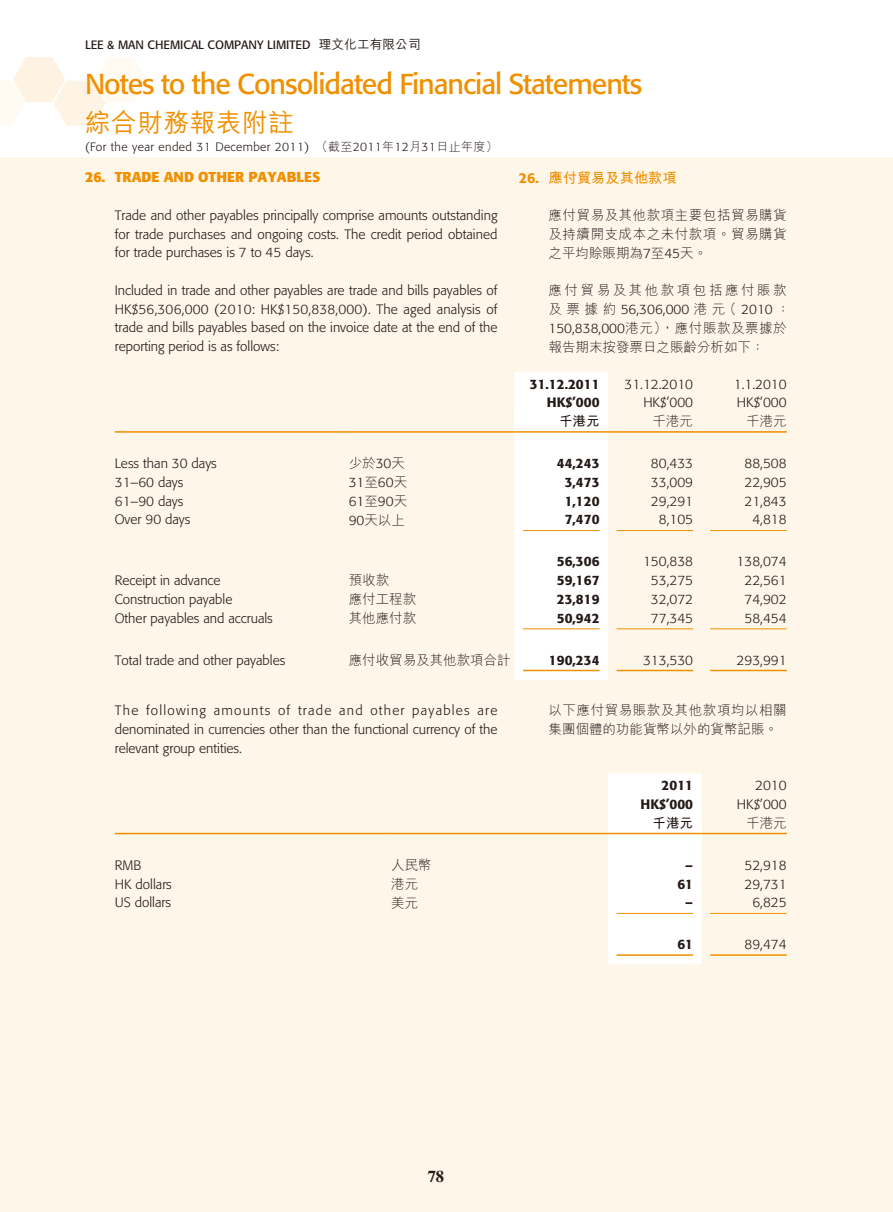
<style>
.page{position:relative;width:893px;height:1212px;background:#fff}
.page>*{position:absolute;margin:0;border:0;box-sizing:border-box;transform-origin:0 0}
.t1{font:28.5px "Formata";letter-spacing:-.035em;color:#f09000}
.t2{font:25.5px "M Hei HK Medium E Ten B5 H";letter-spacing:.03em;color:#f09000}
.t3{font:700 16.5px "Times LT Std";color:#231916}
.t4{font:700 14.25px "Formata";color:#f09000}
.t5{font:14.25px "M Hei HK Bold E Ten B5 H";color:#f09000}
.t6{font:300 13.5px/18.8px "Formata";color:#231916;text-align:justify}
.t7{font:13.5px/18.8px "M Hei HK Light E Ten B5 H";color:#231916;text-align:justify}
.t8{font:500 13.5px "Formata";color:#231916}
.t9{font:13.5px/18.8px "M Hei HK Light E Ten B5 H";letter-spacing:.04em;color:#231916}
.t10{font:13.5px "M Hei HK Light E Ten B5 H";letter-spacing:.19em;color:#231916}
.t11{font:13.5px "M Hei HK Bold E Ten B5 H";color:#231916}
.t12{font:300 12px "Formata";letter-spacing:.03em;color:#231916}
.t13{font:12px "Formata";color:#231916}
.s1{font-family:"M Hei HK Medium E Ten B5 H";font-size:12.75px}
.s2{font-family:"M Hei HK Light E Ten B5 H";font-weight:400}
.s3{font-family:"Formata";font-weight:500}
.s4{font-family:"Formata";font-weight:300}
</style>
<div class="page">
<div style="left:0;top:157px;width:893px;height:1055px;background:#fff6ea"></div>
<svg style="left:0;top:57px;width:146px;height:69px"></svg>
<div style="left:515px;top:372px;width:93px;height:308px;background:#fff"></div>
<div style="left:514px;top:409px;width:94px;height:19px;background:#fff"></div>
<hr style="left:115px;top:431px;width:234px;height:2px;background:#f09000">
<hr style="left:349px;top:431px;width:165px;height:2px;background:#f09000">
<hr style="left:514px;top:431px;width:94px;height:2px;background:#f09000">
<hr style="left:608px;top:431px;width:94px;height:2px;background:#f09000">
<hr style="left:702px;top:431px;width:85px;height:2px;background:#f09000">
<hr style="left:523px;top:530px;width:77px;height:1px;background:#f09000">
<hr style="left:617px;top:530px;width:76px;height:1px;background:#f09000">
<hr style="left:710px;top:530px;width:77px;height:1px;background:#f09000">
<hr style="left:523px;top:628px;width:77px;height:1px;background:#f09000">
<hr style="left:617px;top:628px;width:76px;height:1px;background:#f09000">
<hr style="left:710px;top:628px;width:77px;height:1px;background:#f09000">
<hr style="left:523px;top:670px;width:77px;height:1px;background:#f09000">
<hr style="left:617px;top:670px;width:76px;height:1px;background:#f09000">
<hr style="left:710px;top:670px;width:77px;height:1px;background:#f09000">
<div style="left:608px;top:774px;width:94px;height:190px;background:#fff"></div>
<div style="left:608px;top:811px;width:94px;height:19px;background:#fff"></div>
<hr style="left:115px;top:833px;width:276px;height:1px;background:#f09000">
<hr style="left:391px;top:833px;width:217px;height:1px;background:#f09000">
<hr style="left:608px;top:833px;width:94px;height:1px;background:#f09000">
<hr style="left:702px;top:833px;width:85px;height:1px;background:#f09000">
<hr style="left:617px;top:913px;width:76px;height:1px;background:#f09000">
<hr style="left:710px;top:913px;width:77px;height:1px;background:#f09000">
<hr style="left:617px;top:954px;width:76px;height:2px;background:#f09000">
<hr style="left:710px;top:954px;width:77px;height:2px;background:#f09000">
<p class="t13" style="left:85px;top:39px;width:337px">LEE &amp; MAN CHEMICAL COMPANY LIMITED <span class="s1">理文化工有限公司</span></p>
<h1 class="t1" style="left:85px;top:71px;width:559px">Notes to the Consolidated Financial Statements</h1>
<h2 class="t2" style="left:85px;top:112px;width:210px">綜合財務報表附註</h2>
<p class="t12" style="left:85px;top:141px;width:414px">(For the year ended 31 December 2011) <span class="s2">（截至</span>2011<span class="s2">年</span>12<span class="s2">月</span>31<span class="s2">日止年度）</span></p>
<p class="t4" style="left:85px;top:171px;width:237px">26. TRADE AND OTHER PAYABLES</p>
<p class="t6" style="left:115px;top:207px;width:384px">Trade and other payables principally comprise amounts outstanding for trade purchases and ongoing costs. The credit period obtained for trade purchases is 7 to 45 days.</p>
<p class="t6" style="left:115px;top:282px;width:384px">Included in trade and other payables are trade and bills payables of HK$56,306,000 (2010: HK$150,838,000). The aged analysis of trade and bills payables based on the invoice date at the end of the reporting period is as follows:</p>
<p class="t5" style="left:519px;top:172px;width:160px"><span class="s3">26.</span> 應付貿易及其他款項</p>
<p class="t7" style="left:549px;top:208px;width:240px">應付貿易及其他款項主要包括貿易購貨及持續開支成本之未付款項。貿易購貨之平均賒賬期為<span class="s4">7</span>至<span class="s4">45</span>天。</p>
<p class="t10" style="left:549px;top:285px;width:240px">應付貿易及其他款項包括應付賬款</p>
<p class="t6" style="left:549px;top:301px;width:243px"><span class="s2">及票據約</span> 56,306,000 <span class="s2">港元（</span> 2010 <span class="s2">：</span></p>
<p class="t7" style="left:549px;top:320px;width:240px"><span class="s4">150,838,000</span>港元），應付賬款及票據於報告期末按發票日之賬齡分析如下：</p>
<p class="t8" style="left:530px;top:378px;width:71px">31.12.2011</p>
<p class="t6" style="left:624px;top:375px;width:70px">31.12.2010</p>
<p class="t6" style="left:734px;top:375px;width:54px">1.1.2010</p>
<p class="t8" style="left:547px;top:397px;width:54px">HK$’000</p>
<p class="t6" style="left:643px;top:394px;width:51px">HK$’000</p>
<p class="t6" style="left:737px;top:394px;width:51px">HK$’000</p>
<p class="t11" style="left:559px;top:416px;width:42px">千港元</p>
<p class="t7" style="left:653px;top:414px;width:42px">千港元</p>
<p class="t7" style="left:746px;top:414px;width:42px">千港元</p>
<p class="t6" style="left:115px;top:455px;width:104px">Less than 30 days</p>
<p class="t7" style="left:349px;top:456px;width:58px">少於<span class="s4">30</span>天</p>
<p class="t8" style="left:557px;top:457px;width:44px">44,243</p>
<p class="t6" style="left:651px;top:455px;width:44px">80,433</p>
<p class="t6" style="left:744px;top:455px;width:44px">88,508</p>
<p class="t6" style="left:115px;top:474px;width:70px">31–60 days</p>
<p class="t6" style="left:349px;top:474px;width:60px">31<span class="s2">至</span>60<span class="s2">天</span></p>
<p class="t8" style="left:565px;top:476px;width:36px">3,473</p>
<p class="t6" style="left:651px;top:474px;width:44px">33,009</p>
<p class="t6" style="left:744px;top:474px;width:44px">22,905</p>
<p class="t6" style="left:115px;top:492px;width:70px">61–90 days</p>
<p class="t6" style="left:349px;top:493px;width:60px">61<span class="s2">至</span>90<span class="s2">天</span></p>
<p class="t8" style="left:565px;top:495px;width:36px">1,120</p>
<p class="t6" style="left:651px;top:492px;width:44px">29,291</p>
<p class="t6" style="left:744px;top:492px;width:44px">21,843</p>
<p class="t6" style="left:115px;top:511px;width:77px">Over 90 days</p>
<p class="t7" style="left:349px;top:512px;width:58px"><span class="s4">90</span>天以上</p>
<p class="t8" style="left:565px;top:514px;width:36px">7,470</p>
<p class="t6" style="left:659px;top:511px;width:36px">8,105</p>
<p class="t6" style="left:752px;top:511px;width:36px">4,818</p>
<p class="t8" style="left:557px;top:556px;width:44px">56,306</p>
<p class="t6" style="left:643px;top:553px;width:52px">150,838</p>
<p class="t6" style="left:737px;top:553px;width:52px">138,074</p>
<p class="t6" style="left:115px;top:572px;width:107px">Receipt in advance</p>
<p class="t7" style="left:349px;top:573px;width:42px">預收款</p>
<p class="t8" style="left:557px;top:574px;width:44px">59,167</p>
<p class="t6" style="left:651px;top:572px;width:44px">53,275</p>
<p class="t6" style="left:744px;top:572px;width:44px">22,561</p>
<p class="t6" style="left:115px;top:591px;width:119px">Construction payable</p>
<p class="t7" style="left:349px;top:592px;width:69px">應付工程款</p>
<p class="t8" style="left:557px;top:593px;width:44px">23,819</p>
<p class="t6" style="left:651px;top:591px;width:44px">32,072</p>
<p class="t6" style="left:744px;top:591px;width:44px">74,902</p>
<p class="t6" style="left:115px;top:609px;width:160px">Other payables and accruals</p>
<p class="t7" style="left:349px;top:610px;width:69px">其他應付款</p>
<p class="t8" style="left:557px;top:612px;width:44px">50,942</p>
<p class="t6" style="left:651px;top:609px;width:44px">77,345</p>
<p class="t6" style="left:744px;top:609px;width:44px">58,454</p>
<p class="t6" style="left:115px;top:652px;width:172px">Total trade and other payables</p>
<p class="t7" style="left:349px;top:652px;width:163px">應付收貿易及其他款項合計</p>
<p class="t8" style="left:549px;top:654px;width:52px">190,234</p>
<p class="t6" style="left:643px;top:652px;width:52px">313,530</p>
<p class="t6" style="left:737px;top:652px;width:52px">293,991</p>
<p class="t6" style="left:115px;top:702px;width:384px">The following amounts of trade and other payables are denominated in currencies other than the functional currency of the relevant group entities.</p>
<p class="t8" style="left:662px;top:779px;width:33px">2011</p>
<p class="t6" style="left:755px;top:777px;width:33px">2010</p>
<p class="t8" style="left:640px;top:798px;width:54px">HK$’000</p>
<p class="t6" style="left:737px;top:796px;width:51px">HK$’000</p>
<p class="t11" style="left:653px;top:818px;width:42px">千港元</p>
<p class="t7" style="left:746px;top:815px;width:42px">千港元</p>
<p class="t6" style="left:115px;top:857px;width:28px">RMB</p>
<p class="t7" style="left:391px;top:857px;width:42px">人民幣</p>
<p class="t8" style="left:685px;top:859px;width:9px">–</p>
<p class="t6" style="left:744px;top:857px;width:44px">52,918</p>
<p class="t6" style="left:115px;top:875px;width:59px">HK dollars</p>
<p class="t7" style="left:391px;top:876px;width:28px">港元</p>
<p class="t8" style="left:677px;top:878px;width:17px">61</p>
<p class="t6" style="left:744px;top:875px;width:44px">29,731</p>
<p class="t6" style="left:115px;top:894px;width:58px">US dollars</p>
<p class="t7" style="left:391px;top:895px;width:28px">美元</p>
<p class="t8" style="left:685px;top:896px;width:9px">–</p>
<p class="t6" style="left:752px;top:894px;width:36px">6,825</p>
<p class="t8" style="left:677px;top:938px;width:17px">61</p>
<p class="t6" style="left:744px;top:936px;width:44px">89,474</p>
<p class="t9" style="left:549px;top:703px;width:240px">以下應付貿易賬款及其他款項均以相關集團個體的功能貨幣以外的貨幣記賬。</p>
<p class="t3" style="left:428px;top:1170px;width:18px">78</p>
</div>
